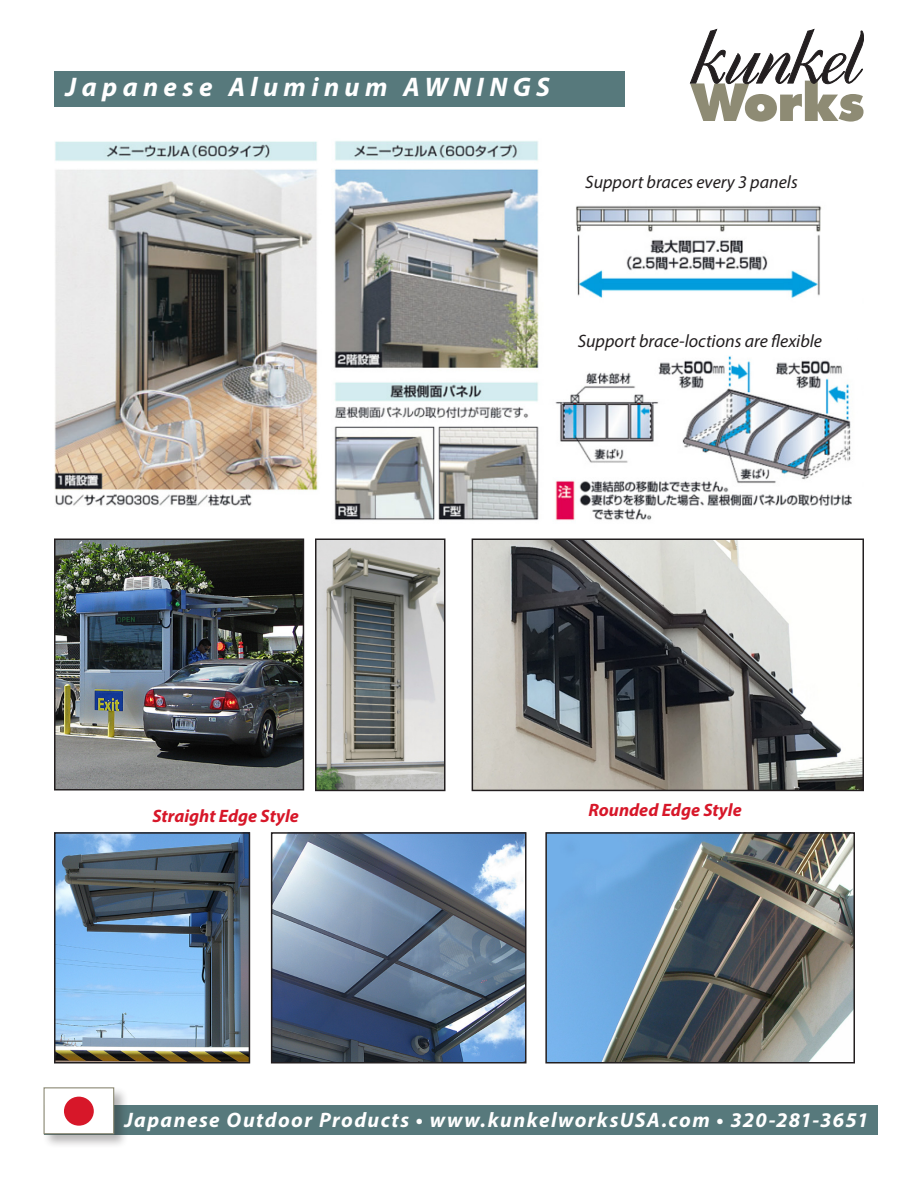
<style>
.page{position:relative;width:918px;height:1188px;background:#fff}
.page>*{position:absolute;margin:0;border:0;box-sizing:border-box;transform-origin:0 0}
.t1{font:italic 700 27px "Myriad Pro";letter-spacing:.2em;color:#fff}
.t2{font:italic 700 21px "Myriad Pro";letter-spacing:.07em;color:#fff}
.small_print{font:italic 18px "Myriad Pro";color:#231f20}
.small_print-2{font:italic 700 18px "Myriad Pro";color:#d71729}
</style>
<div class="page">
<svg style="left:690px;top:29px;width:174px;height:93px"></svg>
<div style="left:54px;top:71px;width:571px;height:35px;background:#57797c"></div>
<img style="left:318px;top:541px;width:125px;height:247px">
<div style="left:315px;top:538px;width:131px;height:253px;border:2px solid #231f20"></div>
<img style="left:55px;top:141px;width:797px;height:380px">
<div style="left:54px;top:507px;width:211px;height:18px;background:#fff"></div>
<img style="left:475px;top:541px;width:386px;height:247px">
<div style="left:472px;top:538px;width:392px;height:253px;border:2px solid #231f20"></div>
<img style="left:57px;top:541px;width:244px;height:246px">
<div style="left:54px;top:538px;width:250px;height:252px;border:2px solid #231f20"></div>
<div style="left:542px;top:137px;width:327px;height:61px;background:#fff"></div>
<div style="left:547px;top:304px;width:308px;height:51px;background:#fff"></div>
<img style="left:57px;top:835px;width:190px;height:226px">
<div style="left:54px;top:832px;width:196px;height:232px;border:2px solid #231f20"></div>
<img style="left:274px;top:835px;width:249px;height:226px">
<div style="left:271px;top:832px;width:255px;height:232px;border:2px solid #231f20"></div>
<img style="left:548px;top:835px;width:304px;height:226px">
<div style="left:545px;top:832px;width:310px;height:232px;border:2px solid #231f20"></div>
<div style="left:44px;top:1105px;width:834px;height:29px;background:#57797c"></div>
<div style="left:42px;top:1086px;width:87px;height:63px;background:#231f20;opacity:.33"></div>
<div style="left:44px;top:1087px;width:70px;height:47px;background:#fff;border:1px solid #8c8a75"></div>
<div style="left:64px;top:1097px;width:30px;height:29px;background:#d71729;border-radius:50%"></div>
<p class="t1" style="left:66px;top:69px;width:486px">Japanese Aluminum AWNINGS</p>
<p class="small_print" style="left:585px;top:171px;width:214px">Support braces every 3 panels</p>
<p class="small_print" style="left:578px;top:330px;width:246px">Support brace-loctions are flexible</p>
<p class="small_print-2" style="left:152px;top:804px;width:148px">Straight Edge Style</p>
<p class="small_print-2" style="left:589px;top:798px;width:155px">Rounded Edge Style</p>
<p class="t2" style="left:124px;top:1106px;width:746px">Japanese Outdoor Products • www.kunkelworksUSA.com • 320-281-3651</p>
</div>
